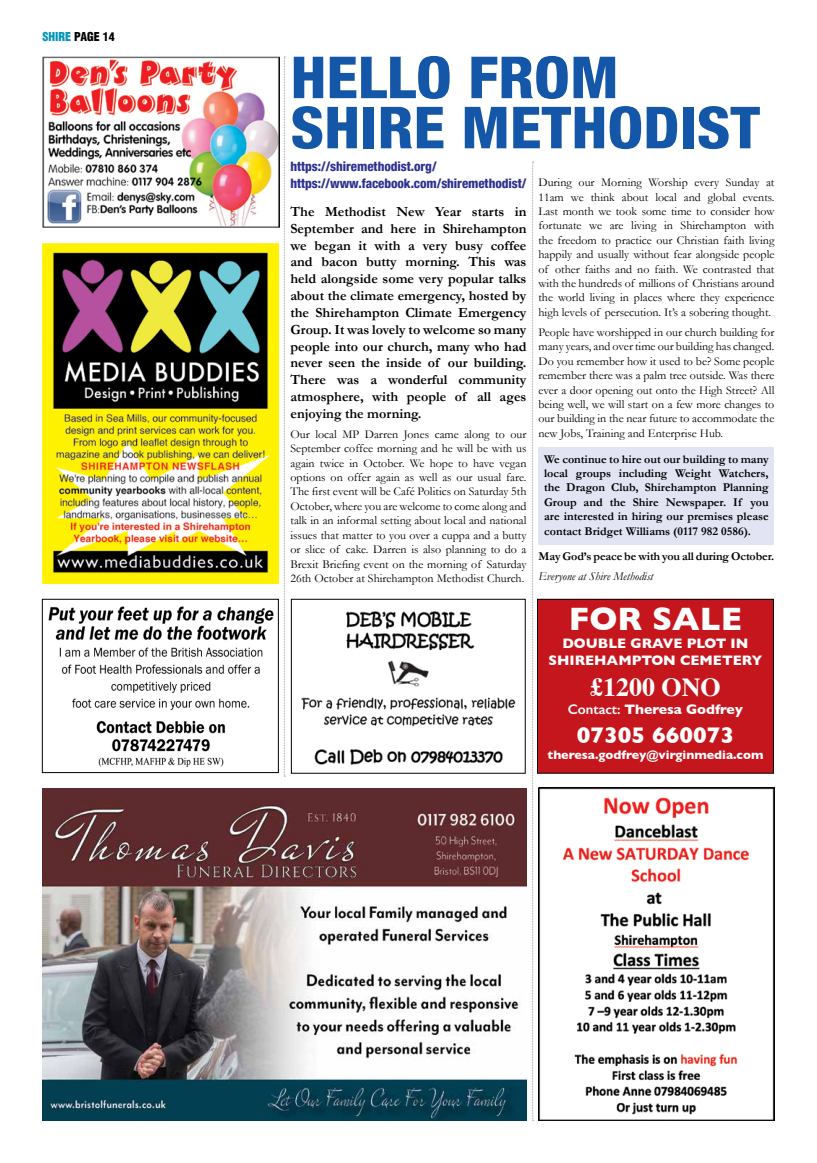
<style>
.page{position:relative;width:817px;height:1163px;background:#fff}
.page>*{position:absolute;margin:0;border:0;box-sizing:border-box;transform-origin:0 0}
.t1{font:800 condensed 58px/50.1px "Helvetica Neue LTW1 G";color:#1457a8;scale:1.08 1}
.t2{font:700 33px "Gill Sans";color:#fff}
.t3{font:700 26px "Times";color:#fff}
.t4{font:700 23px "Gill Sans";color:#fff}
.t5{font:700 14px/16.8px "Garamond";color:#000;text-align:justify}
.t6{font:700 14px/16.8px "Gill Sans";color:#fff;text-align:center}
.t7{font:800 condensed 13px/17px "Helvetica Neue LTW1 G";letter-spacing:-.005em;color:#2f3192}
.t8{font:700 12.5px "Gill Sans";color:#fff}
.t9{font:12px/14.4px "Garamond";color:#000;text-align:justify}
.t10{font:700 12px/14.4px "Garamond";color:#000;text-align:justify}
.t11{font:italic 12px "Garamond";color:#000}
.t12{font:900 condensed 12px "Helvetica LT";color:#000}
.s1{color:#0094bb}
.s2{font-weight:600}
</style>
<div class="page">
<div style="left:538px;top:447px;width:235px;height:97px;background:#e2e4f3"></div>
<img style="left:301px;top:611px;width:215px;height:154px">
<div style="left:291px;top:598px;width:234px;height:175px;border:1px solid #000"></div>
<img style="left:48px;top:606px;width:226px;height:161px">
<div style="left:42px;top:598px;width:237px;height:175px;border:1px solid #000"></div>
<img style="left:42px;top:788px;width:484px;height:332px">
<svg style="left:532px;top:162px;width:1px;height:958px"></svg>
<svg style="left:284px;top:57px;width:1px;height:719px"></svg>
<img style="left:538px;top:787px;width:236px;height:333px">
<div style="left:537px;top:599px;width:236px;height:174px;background:#c4161c"></div>
<div style="left:537px;top:598px;width:236px;height:175px;border:1px solid #000"></div>
<img style="left:42px;top:57px;width:237px;height:170px">
<img style="left:43px;top:243px;width:235px;height:340px">
<p class="t12" style="left:43px;top:29px;width:74px"><span class="s1">SHIRE</span> PAGE 14</p>
<h1 class="t1" style="left:290px;top:52px;width:436px">HELLO FROM<br>SHIRE METHODIST</h1>
<p class="t7" style="left:290px;top:158px;width:485px">https://shiremethodist.org/<br>https://www.facebook.com/shiremethodist/ <sup>During</sup> <sup>our</sup> <sup>Morning</sup> <sup>Worship</sup> <sup>every</sup> <sup>Sunday</sup> <sup>at</sup></p>
<p class="t9" style="left:538px;top:189px;width:237px">11am we think about local and global events.<br>Last month we took some time to consider how fortunate we are living in Shirehampton with the freedom to practice our Christian faith living happily and usually without fear alongside people of other faiths and no faith. We contrasted that with the hundreds of millions of Christians around the world living in places where they experience high levels of persecution. It’s a sobering thought.</p>
<p class="t9" style="left:538px;top:325px;width:237px">People have worshipped in our church building for many years, and over time our building has changed.<br>Do you remember how it used to be? Some people remember there was a palm tree outside. Was there ever a door opening out onto the High Street? All being well, we will start on a few more changes to our building in the near future to accommodate the new Jobs, Training and Enterprise Hub.</p>
<p class="t10" style="left:544px;top:451px;width:226px">We continue to hire out our building to many local groups including Weight Watchers, the Dragon Club, Shirehampton Planning Group and the Shire Newspaper. If you are interested in hiring our premises please contact Bridget Williams (0117 982 0586).</p>
<p class="t10" style="left:538px;top:549px;width:237px">May God’s peace be with you all during October.</p>
<p class="t11" style="left:538px;top:569px;width:116px">Everyone at Shire Methodist</p>
<h2 class="t2" style="left:568px;top:592px;width:175px">FOR SALE</h2>
<p class="t6" style="left:548px;top:634px;width:215px">DOUBLE GRAVE PLOT IN<br>SHIREHAMPTON CEMETERY</p>
<h3 class="t3" style="left:590px;top:662px;width:132px">£1200 ONO</h3>
<p class="t6" style="left:567px;top:700px;width:177px"><span class="s2">Contact:</span> Theresa Godfrey</p>
<h3 class="t4" style="left:576px;top:717px;width:159px">07305 660073</h3>
<p class="t8" style="left:547px;top:745px;width:217px">theresa.godfrey@virginmedia.com</p>
<p class="t5" style="left:290px;top:203px;width:237px">The Methodist New Year starts in September and here in Shirehampton we began it with a very busy coffee and bacon butty morning. This was held alongside some very popular talks about the climate emergency, hosted by the Shirehampton Climate Emergency Group. It was lovely to welcome so many people into our church, many who had never seen the inside of our building.<br>There was a wonderful community atmosphere, with people of all ages enjoying the morning.</p>
<p class="t9" style="left:290px;top:426px;width:237px">Our local MP Darren Jones came along to our September coffee morning and he will be with us again twice in October. We hope to have vegan options on offer again as well as our usual fare.<br>The first event will be Café Politics on Saturday 5th October, where you are welcome to come along and talk in an informal setting about local and national issues that matter to you over a cuppa and a butty or slice of cake. Darren is also planning to do a Brexit Briefing event on the morning of Saturday 26th October at Shirehampton Methodist Church.</p>
</div>
